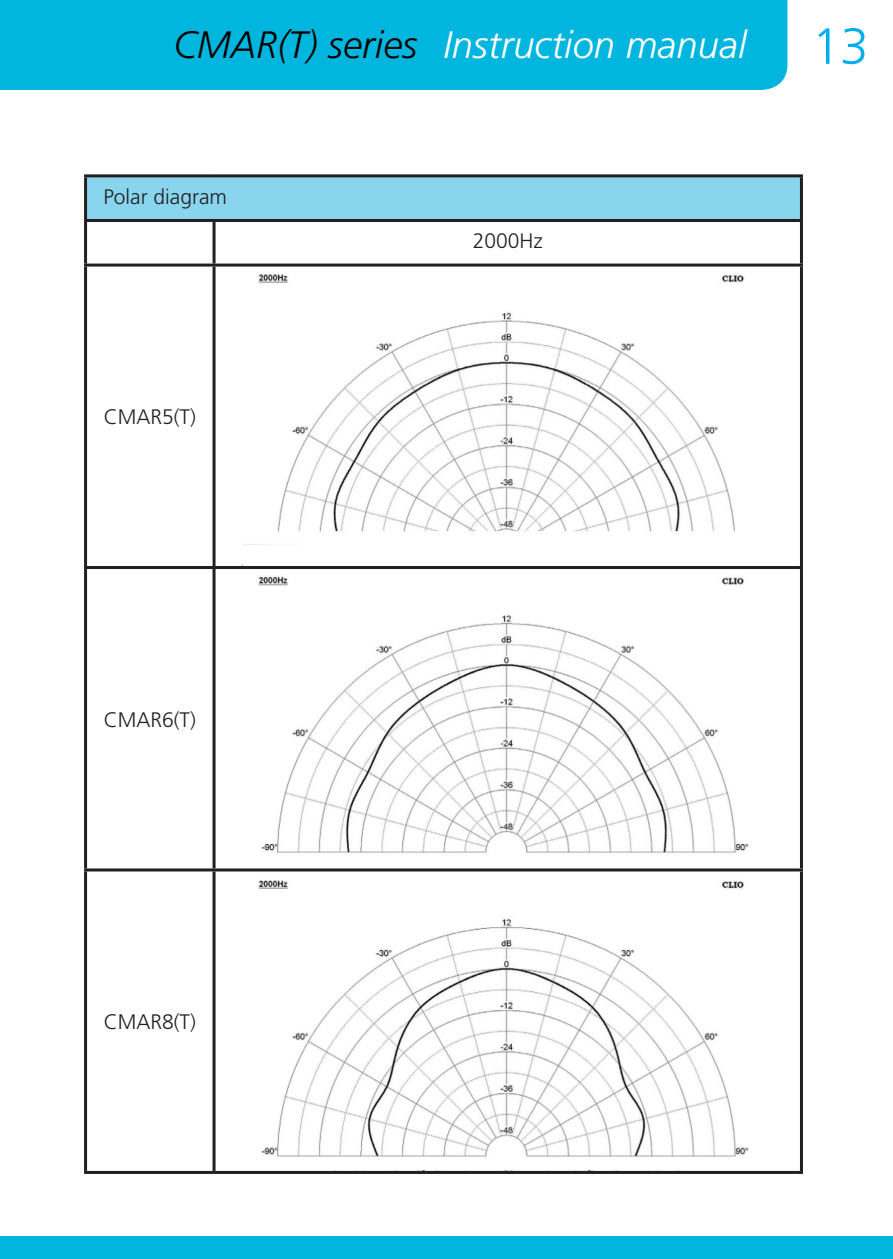
<style>
.page{position:relative;width:893px;height:1259px;background:#fff}
.page>*{position:absolute;margin:0;border:0;box-sizing:border-box;transform-origin:0 0}
.t1{font:300 51px "Frutiger LT Std";color:#00aeef}
.t2{font:italic 300 38.1px "Frutiger LT Std";color:#fff}
.Text_table{font:300 21px "Frutiger LT Std";color:#231f20}
.s1{color:#000}
</style>
<div class="page">
<div style="left:0;top:0;width:787px;height:90px;background:#00b6de"></div>
<div style="left:0;top:1236px;width:893px;height:23px;background:#00b6de"></div>
<img style="left:216px;top:266px;width:584px;height:905px">
<div style="left:86px;top:176px;width:715px;height:44px;background:#89d5ed"></div>
<hr style="left:84px;top:174px;width:130px;height:3px;background:#231f20">
<hr style="left:84px;top:177px;width:3px;height:42px;background:#231f20">
<hr style="left:214px;top:174px;width:589px;height:3px;background:#231f20">
<hr style="left:800px;top:177px;width:3px;height:42px;background:#231f20">
<hr style="left:84px;top:219px;width:130px;height:3px;background:#231f20">
<hr style="left:84px;top:222px;width:3px;height:41px;background:#231f20">
<hr style="left:214px;top:219px;width:589px;height:3px;background:#231f20">
<hr style="left:213px;top:222px;width:3px;height:41px;background:#231f20">
<hr style="left:800px;top:222px;width:3px;height:41px;background:#231f20">
<hr style="left:84px;top:263px;width:130px;height:3px;background:#231f20">
<hr style="left:84px;top:266px;width:3px;height:300px;background:#231f20">
<hr style="left:214px;top:263px;width:589px;height:3px;background:#231f20">
<hr style="left:213px;top:266px;width:3px;height:300px;background:#231f20">
<hr style="left:800px;top:266px;width:3px;height:300px;background:#231f20">
<hr style="left:84px;top:566px;width:130px;height:3px;background:#231f20">
<hr style="left:84px;top:569px;width:3px;height:299px;background:#231f20">
<hr style="left:214px;top:566px;width:589px;height:3px;background:#231f20">
<hr style="left:213px;top:569px;width:3px;height:299px;background:#231f20">
<hr style="left:800px;top:569px;width:3px;height:299px;background:#231f20">
<hr style="left:84px;top:868px;width:130px;height:3px;background:#231f20">
<hr style="left:84px;top:871px;width:3px;height:300px;background:#231f20">
<hr style="left:214px;top:868px;width:589px;height:3px;background:#231f20">
<hr style="left:213px;top:871px;width:3px;height:300px;background:#231f20">
<hr style="left:800px;top:871px;width:3px;height:300px;background:#231f20">
<hr style="left:84px;top:1171px;width:130px;height:3px;background:#231f20">
<hr style="left:214px;top:1171px;width:589px;height:3px;background:#231f20">
<h2 class="t2" style="left:173px;top:23px;width:575px"><span class="s1">CMAR(T) series</span> Instruction manual</h2>
<h1 class="t1" style="left:812px;top:17px;width:58px">13</h1>
<p class="Text_table" style="left:103px;top:184px;width:125px">Polar diagram</p>
<p class="Text_table" style="left:104px;top:405px;width:94px">CMAR5(T)</p>
<p class="Text_table" style="left:104px;top:707px;width:94px">CMAR6(T)</p>
<p class="Text_table" style="left:104px;top:1010px;width:94px">CMAR8(T)</p>
<p class="Text_table" style="left:473px;top:229px;width:72px">2000Hz</p>
</div>
